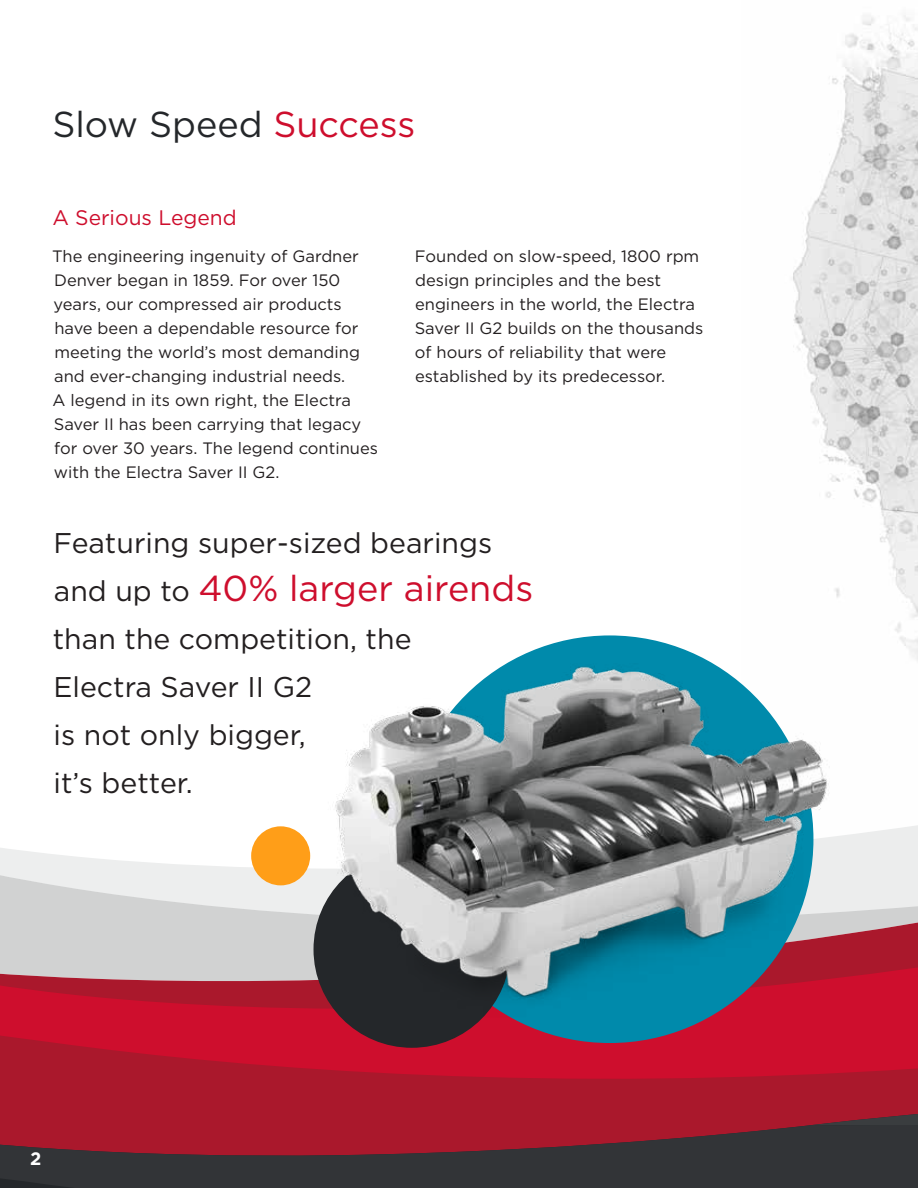
<style>
.page{position:relative;width:918px;height:1188px;background:#fff}
.page>*{position:absolute;margin:0;border:0;box-sizing:border-box;transform-origin:0 0}
.t1{font:36px "Gotham";color:#ce0e2d}
.t2{font:36px "Gotham";color:#24272a}
.t3{font:28.5px/48px "Gotham";color:#231f20}
.t4{font:21px "Gotham";color:#ce0e2d}
.t5{font:700 18px "Gotham";color:#fff}
.t6{font:16.5px/24px "Gotham";color:#231f20}
.s1{color:#ce0e2d}
.s2{font-size:28.5px;color:#231f20}
</style>
<div class="page">
<img style="left:793px;top:15px;width:125px;height:646px">
<svg style="left:0;top:825px;width:918px;height:300px"></svg>
<svg style="left:0;top:900px;width:918px;height:210px;background:#bd4859"></svg>
<svg style="left:813px;top:1073px;width:105px;height:52px;background:#9c1c2e"></svg>
<svg style="left:0;top:1125px;width:918px;height:63px;background:#572b33"></svg>
<div style="left:251px;top:826px;width:59px;height:59px;background:#ff9e18;border-radius:50%"></div>
<img style="left:268px;top:646px;width:604px;height:431px">
<h1 class="t2" style="left:52px;top:101px;width:364px">Slow Speed <span class="s1">Success</span></h1>
<p class="t4" style="left:52px;top:204px;width:186px">A Serious Legend</p>
<p class="t6" style="left:52px;top:244px;width:327px">The engineering ingenuity of Gardner Denver began in 1859. For over 150 years, our compressed air products have been a dependable resource for meeting the world’s most demanding and ever-changing industrial needs.<br>A legend in its own right, the Electra Saver II has been carrying that legacy for over 30 years. The legend continues with the Electra Saver II G2.</p>
<p class="t6" style="left:415px;top:244px;width:290px">Founded on slow-speed, 1800 rpm design principles and the best engineers in the world, the Electra Saver II G2 builds on the thousands of hours of reliability that were established by its predecessor.</p>
<h2 class="t3" style="left:53px;top:518px;width:440px">Featuring super-sized bearings</h2>
<h1 class="t1" style="left:54px;top:565px;width:481px"><span class="s2">and up to</span> 40% larger airends</h1>
<h2 class="t3" style="left:53px;top:614px;width:360px">than the competition, the<br>Electra Saver II G2<br>is not only bigger,<br>it’s better.</h2>
<p class="t5" style="left:30px;top:1147px;width:13px">2</p>
</div>
